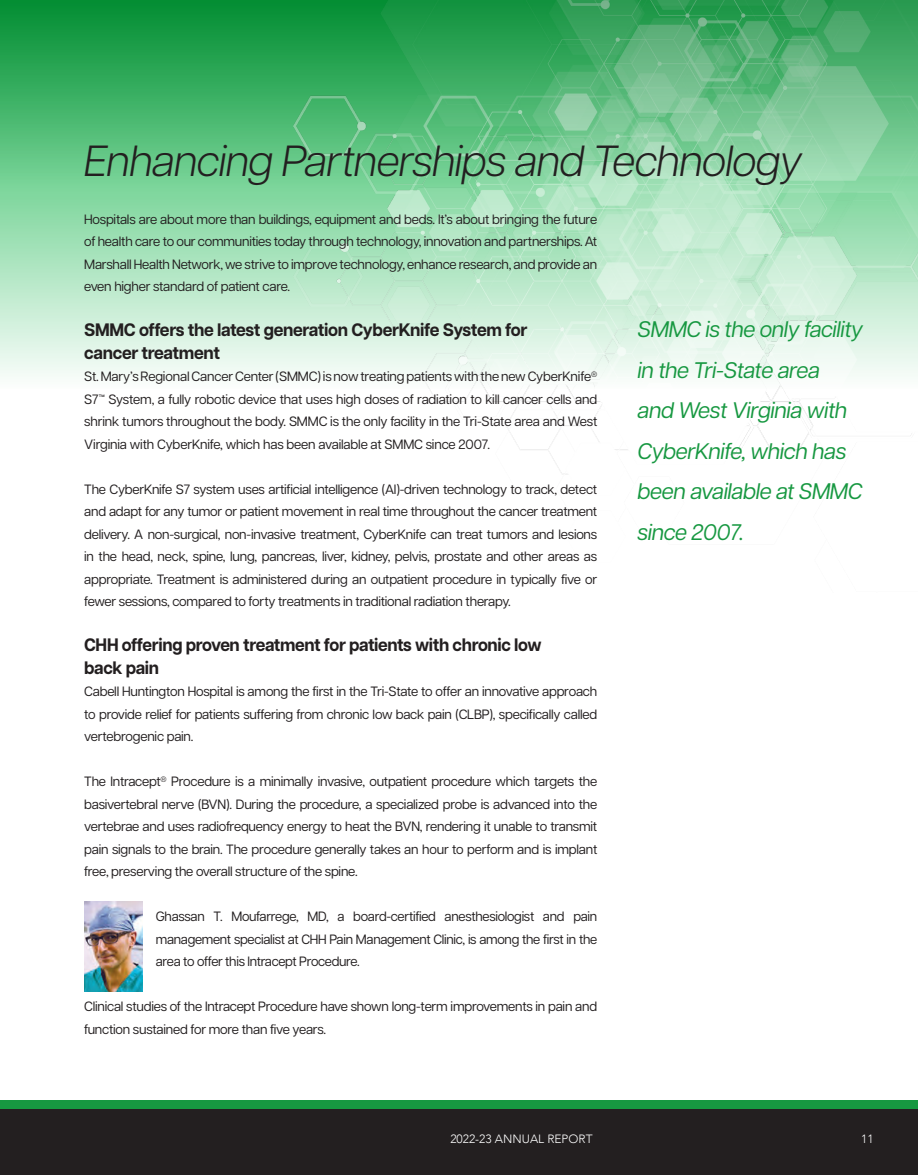
<style>
.page{position:relative;width:918px;height:1175px;background:#fff}
.page>*{position:absolute;margin:0;border:0;box-sizing:border-box;transform-origin:0 0}
.t1{font:italic 300 43.5px "Articulat CF";letter-spacing:-.015em;color:#231f20}
.t2{font:italic 22.5px/40.5px "Articulat CF";letter-spacing:-.015em;color:#179841}
.t3{font:700 18px "Articulat CF";letter-spacing:-.02em;color:#231f20;scale:.96 1}
.t4{font:700 18px "Articulat CF";letter-spacing:-.02em;color:#231f20;scale:.95 1}
.t5{font:13.5px/22.5px "Articulat CF";letter-spacing:-.015em;color:#231f20;text-align:justify}
.t6{font:300 12px "Avenir";color:#fff}
</style>
<div class="page">
<div style="left:0;top:1108px;width:918px;height:66px;background:#231f20"></div>
<div style="left:0;top:1099px;width:918px;height:9px;background:#179841"></div>
<svg style="left:0;top:187px;width:294px;height:189px;background:#b7e8c8"></svg>
<img style="left:294px;top:187px;width:624px;height:288px">
<svg style="left:0;top:0;width:918px;height:187px;background:#50b673"></svg>
<img style="left:84px;top:901px;width:58px;height:91px">
<p class="t1" style="left:84px;top:129px;width:719px">Enhancing Partnerships and Technology</p>
<p class="t5" style="left:84px;top:207px;width:514px">Hospitals are about more than buildings, equipment and beds. It’s about bringing the future of health care to our communities today through technology, innovation and partnerships. At Marshall Health Network, we strive to improve technology, enhance research, and provide an even higher standard of patient care.</p>
<p class="t3" style="left:84px;top:316px;width:463px">SMMC offers the latest generation CyberKnife System for</p>
<p class="t3" style="left:84px;top:339px;width:143px">cancer treatment</p>
<p class="t5" style="left:84px;top:364px;width:515px">St. Mary’s Regional Cancer Center (SMMC) is now treating patients with the new CyberKnife<sup>® </sup>S7™ System, a fully robotic device that uses high doses of radiation to kill cancer cells and shrink tumors throughout the body. SMMC is the only facility in the Tri-State area and West Virginia with CyberKnife, which has been available at SMMC since 2007.</p>
<p class="t5" style="left:84px;top:477px;width:515px">The CyberKnife S7 system uses artificial intelligence (AI)-driven technology to track, detect and adapt for any tumor or patient movement in real time throughout the cancer treatment delivery. A non-surgical, non-invasive treatment, CyberKnife can treat tumors and lesions in the head, neck, spine, lung, pancreas, liver, kidney, pelvis, prostate and other areas as appropriate. Treatment is administered during an outpatient procedure in typically five or fewer sessions, compared to forty treatments in traditional radiation therapy.</p>
<p class="t4" style="left:84px;top:631px;width:483px">CHH offering proven treatment for patients with chronic low</p>
<p class="t4" style="left:84px;top:654px;width:80px">back pain</p>
<p class="t5" style="left:84px;top:679px;width:515px">Cabell Huntington Hospital is among the first in the Tri-State to offer an innovative approach to provide relief for patients suffering from chronic low back pain (CLBP), specifically called vertebrogenic pain.</p>
<p class="t5" style="left:84px;top:769px;width:515px">The Intracept<sup>®</sup> Procedure is a minimally invasive, outpatient procedure which targets the basivertebral nerve (BVN). During the procedure, a specialized probe is advanced into the vertebrae and uses radiofrequency energy to heat the BVN, rendering it unable to transmit pain signals to the brain. The procedure generally takes an hour to perform and is implant free, preserving the overall structure of the spine.</p>
<p class="t5" style="left:156px;top:904px;width:443px">Ghassan T. Moufarrege, MD, a board-certified anesthesiologist and pain management specialist at CHH Pain Management Clinic, is among the first in the area to offer this Intracept Procedure.</p>
<p class="t5" style="left:84px;top:994px;width:515px">Clinical studies of the Intracept Procedure have shown long-term improvements in pain and function sustained for more than five years.</p>
<p class="t2" style="left:638px;top:308px;width:227px">SMMC is the only facility in the Tri-State area<br>and West Virginia with<br>CyberKnife, which has been available at SMMC since 2007.</p>
<p class="t6" style="left:450px;top:1131px;width:144px">2022-23 ANNUAL REPORT</p>
<p class="t6" style="left:861px;top:1131px;width:14px">11</p>
</div>
